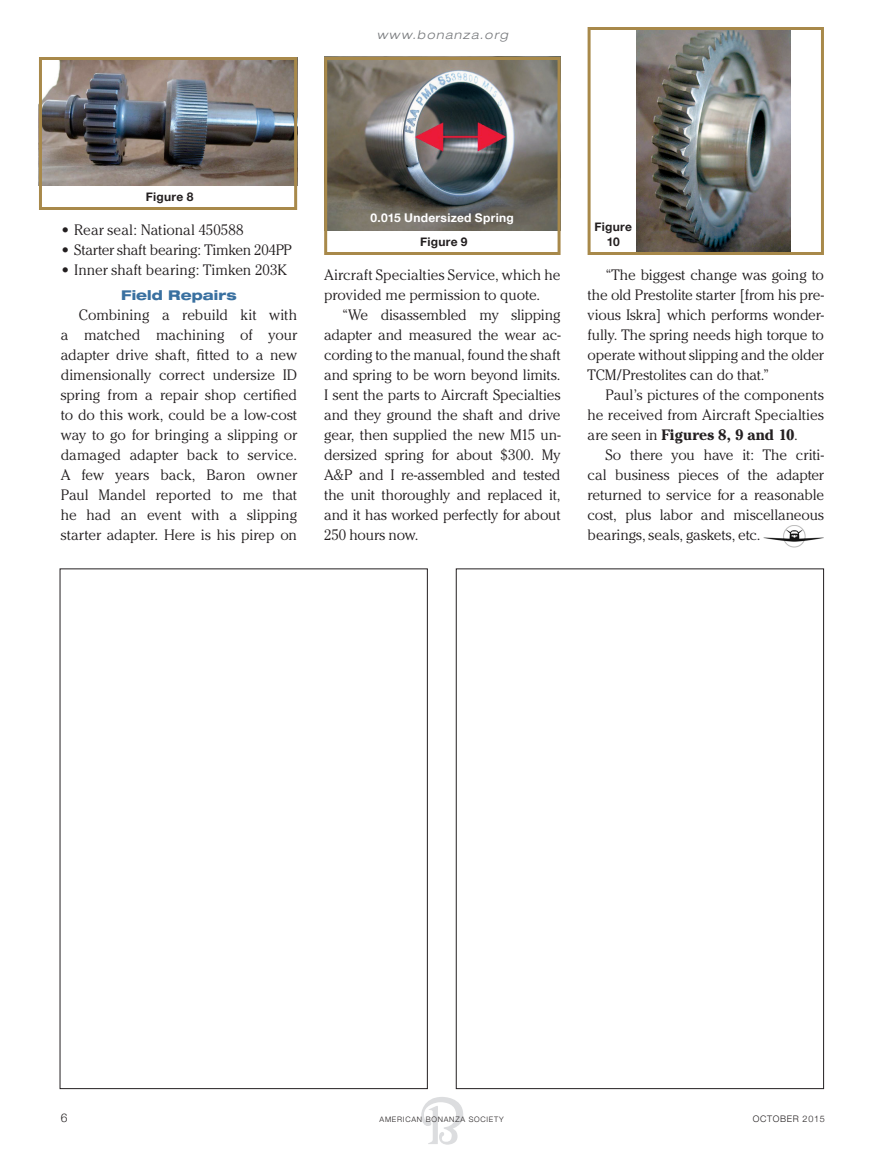
<style>
.page{position:relative;width:878px;height:1161px;background:#fff}
.page>*{position:absolute;margin:0;border:0;box-sizing:border-box;transform-origin:0 0}
.t1{font:300 15px/20px "Cheltenham";letter-spacing:-.005em;color:#231f20;text-align:justify}
.Sub_head{font:800 expanded 13.5px "Helvetica Neue LT Std";letter-spacing:.005em;color:#3970a0}
.Figure_Number{font:700 12px/14.2px "Helvetica Neue";letter-spacing:.02em;color:#231f20;text-align:center}
.Figure_Number-2{font:700 12px "Helvetica Neue";letter-spacing:.025em;color:#fff}
.t2{font:italic 300 expanded 12px "Helvetica Neue LT Std";letter-spacing:.12em;color:#76787b}
.t3{font:300 12px "Helvetica Neue";color:#231f20}
.t4{font:300 9px "Helvetica Neue";letter-spacing:.075em;color:#231f20}
.t5{font:300 7.5px "Helvetica Neue";letter-spacing:.1em;color:#231f20}
.s1{font-family:"Palatino";font-weight:400}
.s2{font-weight:700}
</style>
<div class="page">
<svg style="left:421px;top:1097px;width:42px;height:48px"></svg>
<img style="left:763px;top:525px;width:60px;height:23px">
<img style="left:636px;top:31px;width:154px;height:220px">
<div style="left:587px;top:27px;width:237px;height:228px;border:3px solid #a8894a"></div>
<img style="left:43px;top:61px;width:250px;height:125px">
<div style="left:39px;top:57px;width:258px;height:153px;border:3px solid #a8894a"></div>
<img style="left:328px;top:61px;width:228px;height:170px">
<div style="left:324px;top:57px;width:236px;height:198px;border:3px solid #a8894a"></div>
<p class="t2" style="left:377px;top:27px;width:133px">www.bonanza.org</p>
<p class="Figure_Number" style="left:146px;top:190px;width:49px">Figure 8</p>
<p class="t1" style="left:61px;top:220px;width:184px"><span class="s1">•</span> Rear seal: National 450588</p>
<p class="t1" style="left:61px;top:240px;width:233px"><span class="s1">•</span> Starter shaft bearing: Timken 204PP</p>
<p class="t1" style="left:61px;top:260px;width:227px"><span class="s1">•</span> Inner shaft bearing: Timken 203K</p>
<p class="Sub_head" style="left:121px;top:287px;width:117px">Field Repairs</p>
<p class="t1" style="left:61px;top:305px;width:238px;text-indent:18px">Combining a rebuild kit with a matched machining of your adapter drive shaft, fitted to a new dimensionally correct undersize ID spring from a repair shop certified to do this work, could be a low-cost way to go for bringing a slipping or damaged adapter back to service.<br>A few years back, Baron owner Paul Mandel reported to me that he had an event with a slipping starter adapter. Here is his pirep on</p>
<p class="Figure_Number-2" style="left:370px;top:209px;width:145px">0.015 Undersized Spring</p>
<p class="Figure_Number" style="left:420px;top:235px;width:49px">Figure 9</p>
<p class="t1" style="left:324px;top:265px;width:238px">Aircraft Specialties Service, which he provided me permission to quote.</p>
<p class="t1" style="left:324px;top:305px;width:238px;text-indent:18px">“We disassembled my slipping adapter and measured the wear ac&shy;cording to the manual, found the shaft and spring to be worn beyond limits.<br>I sent the parts to Aircraft Specialties and they ground the shaft and drive gear, then supplied the new M15 un&shy;dersized spring for about $300. My A&amp;P and I re-assembled and tested the unit thoroughly and replaced it, and it has worked perfectly for about 250 hours now.</p>
<p class="Figure_Number" style="left:594px;top:220px;width:39px">Figure<br>10</p>
<p class="t1" style="left:587px;top:265px;width:238px;text-indent:18px">“The biggest change was going to the old Prestolite starter [from his pre&shy;vious Iskra] which performs wonder&shy;fully. The spring needs high torque to operate without slipping and the older TCM/Prestolites can do that.”</p>
<p class="t1" style="left:587px;top:385px;width:238px;text-indent:18px">Paul’s pictures of the components he received from Aircraft Specialties are seen in <span class="s2">Figures 8, 9 and 10</span>.</p>
<p class="t1" style="left:587px;top:445px;width:238px;text-indent:18px">So there you have it: The criti&shy;cal business pieces of the adapter returned to service for a reasonable cost, plus labor and miscellaneous bearings, seals, gaskets, etc.</p>
<p class="t3" style="left:61px;top:1108px;width:8px">6</p>
<p class="t5" style="left:379px;top:1113px;width:126px">AMERICAN BONANZA SOCIETY</p>
<p class="t4" style="left:752px;top:1111px;width:73px">OCTOBER 2015</p>
</div>
